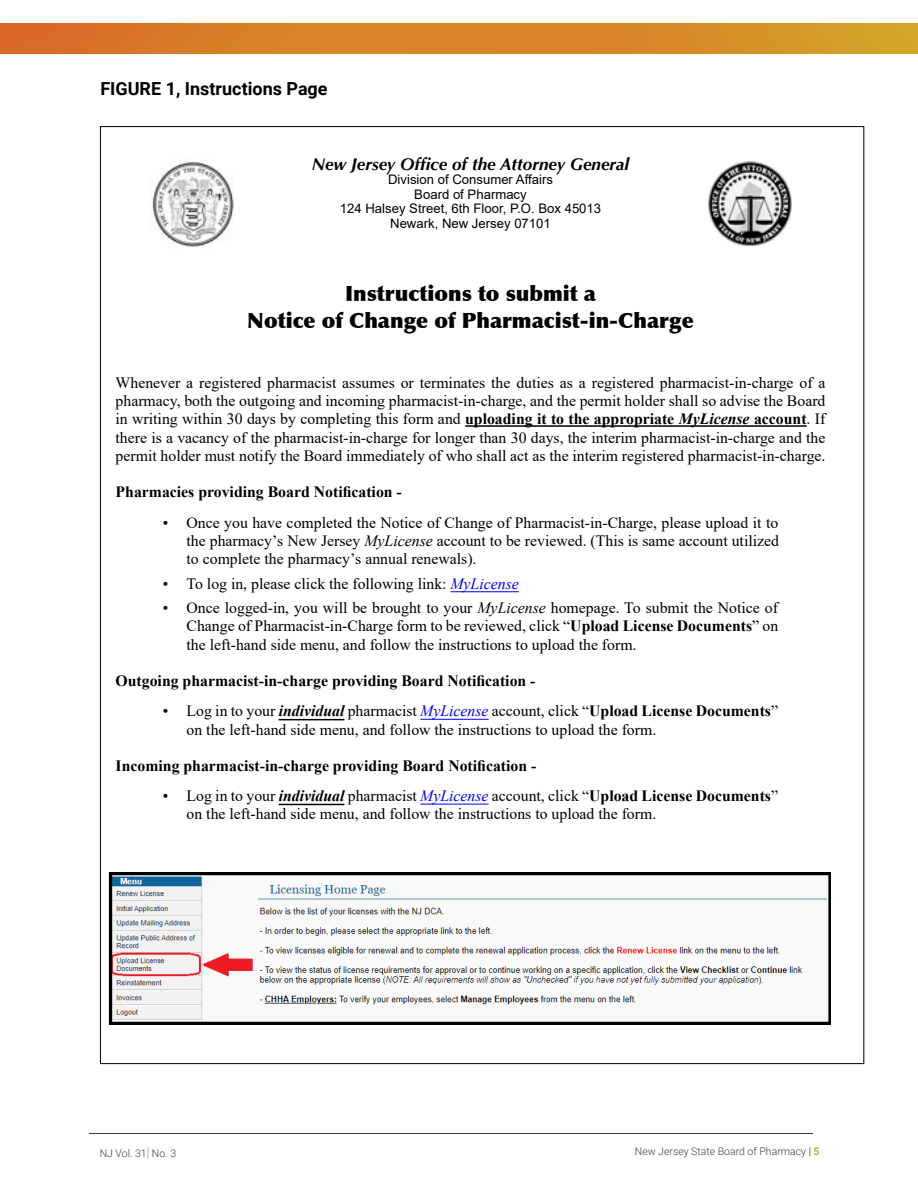
<style>
.page{position:relative;width:918px;height:1188px;background:#fff}
.page>*{position:absolute;margin:0;border:0;box-sizing:border-box;transform-origin:0 0}
.t1{font:900 21px/26.2px "Optima";color:#000;text-align:center}
.Header_2{font:700 18px "Roboto";color:#000}
.t2{font:italic 700 17.1px "Optima";color:#000}
.t3{font:15.75px/18.5px "Times New Roman";color:#000;text-align:justify}
.t4{font:700 15.75px "Times New Roman";color:#000}
.t5{font:13.2px/14.4px "Arial";color:#000;text-align:center}
.t6{font:300 10.5px "Roboto";color:#3e3e3f}
.s1{font-weight:700}
.s2{font-weight:700;font-style:italic}
.s3{font-style:italic}
.s4{font-style:italic;color:#00f}
.s5{font-weight:100;font-size:13.5px}
.s6{color:#231f20}
.s7{font-weight:700;color:#d2a328}
</style>
<div class="page">
<img style="left:0;top:24px;width:918px;height:30px">
<hr style="left:90px;top:1134px;width:723px;height:1px;background:#3e3e3f">
<hr style="left:465px;top:425px;width:342px;height:2px;background:#000">
<hr style="left:450px;top:591px;width:69px;height:1px;background:#00f">
<hr style="left:420px;top:719px;width:69px;height:1px;background:#00f">
<hr style="left:279px;top:719px;width:65px;height:1px;background:#000">
<hr style="left:420px;top:804px;width:69px;height:1px;background:#00f">
<hr style="left:279px;top:804px;width:65px;height:1px;background:#000">
<img style="left:152px;top:161px;width:82px;height:86px">
<img style="left:709px;top:162px;width:83px;height:84px">
<img style="left:108px;top:872px;width:722px;height:152px">
<p class="Header_2" style="left:100px;top:76px;width:229px">FIGURE 1, Instructions Page</p>
<p class="t2" style="left:312px;top:154px;width:319px">New Jersey Office of the Attorney General</p>
<p class="t5" style="left:340px;top:172px;width:263px">Division of Consumer Affairs<br>Board of Pharmacy<br>124 Halsey Street, 6th Floor, P.O. Box 45013<br>Newark, New Jersey 07101</p>
<p class="t1" style="left:247px;top:281px;width:448px">Instructions to submit a<br>Notice of Change of Pharmacist-in-Charge</p>
<p class="t3" style="left:116px;top:373px;width:711px">Whenever a registered pharmacist assumes or terminates the duties as a registered pharmacist-in-charge of a pharmacy, both the outgoing and incoming pharmacist-in-charge, and the permit holder shall so advise the Board in writing within 30 days by completing this form and <span class="s1">uploading it to the appropriate</span> <span class="s2">MyLicense</span> <span class="s1">account</span>. If there is a vacancy of the pharmacist-in-charge for longer than 30 days, the interim pharmacist-in-charge and the permit holder must notify the Board immediately of who shall act as the interim registered pharmacist-in-charge.</p>
<p class="t4" style="left:116px;top:481px;width:288px">Pharmacies providing Board Notification -</p>
<p class="t3" style="left:187px;top:513px;width:594px;text-indent:-24px">• Once you have completed the Notice of Change of Pharmacist-in-Charge, please upload it to the pharmacy’s New Jersey <span class="s3">MyLicense</span> account to be reviewed. (This is same account utilized to complete the pharmacy’s annual renewals).</p>
<p class="t3" style="left:163px;top:574px;width:357px">• To log in, please click the following link: <span class="s4">MyLicense</span></p>
<p class="t3" style="left:187px;top:598px;width:593px;text-indent:-24px">• Once logged-in, you will be brought to your <span class="s3">MyLicense</span> homepage. To submit the Notice of Change of Pharmacist-in-Charge form to be reviewed, click “<span class="s1">Upload License Documents</span>” on the left-hand side menu, and follow the instructions to upload the form.</p>
<p class="t4" style="left:116px;top:669px;width:421px">Outgoing pharmacist-in-charge providing Board Notification -</p>
<p class="t3" style="left:187px;top:701px;width:593px;text-indent:-24px">• Log in to your <span class="s2">individual</span> pharmacist <span class="s4">MyLicense</span> account, click “<span class="s1">Upload License Documents</span>” on the left-hand side menu, and follow the instructions to upload the form.</p>
<p class="t4" style="left:116px;top:754px;width:422px">Incoming pharmacist-in-charge providing Board Notification -</p>
<p class="t3" style="left:187px;top:786px;width:593px;text-indent:-24px">• Log in to your <span class="s2">individual</span> pharmacist <span class="s4">MyLicense</span> account, click “<span class="s1">Upload License Documents</span>” on the left-hand side menu, and follow the instructions to upload the form.</p>
<p class="t6" style="left:100px;top:1146px;width:78px">NJ Vol. 31<span class="s5">|</span> No. 3</p>
<p class="t6" style="left:635px;top:1144px;width:186px">New Jersey State Board of Pharmacy <span class="s6">|</span> <span class="s7">5</span></p>
</div>
